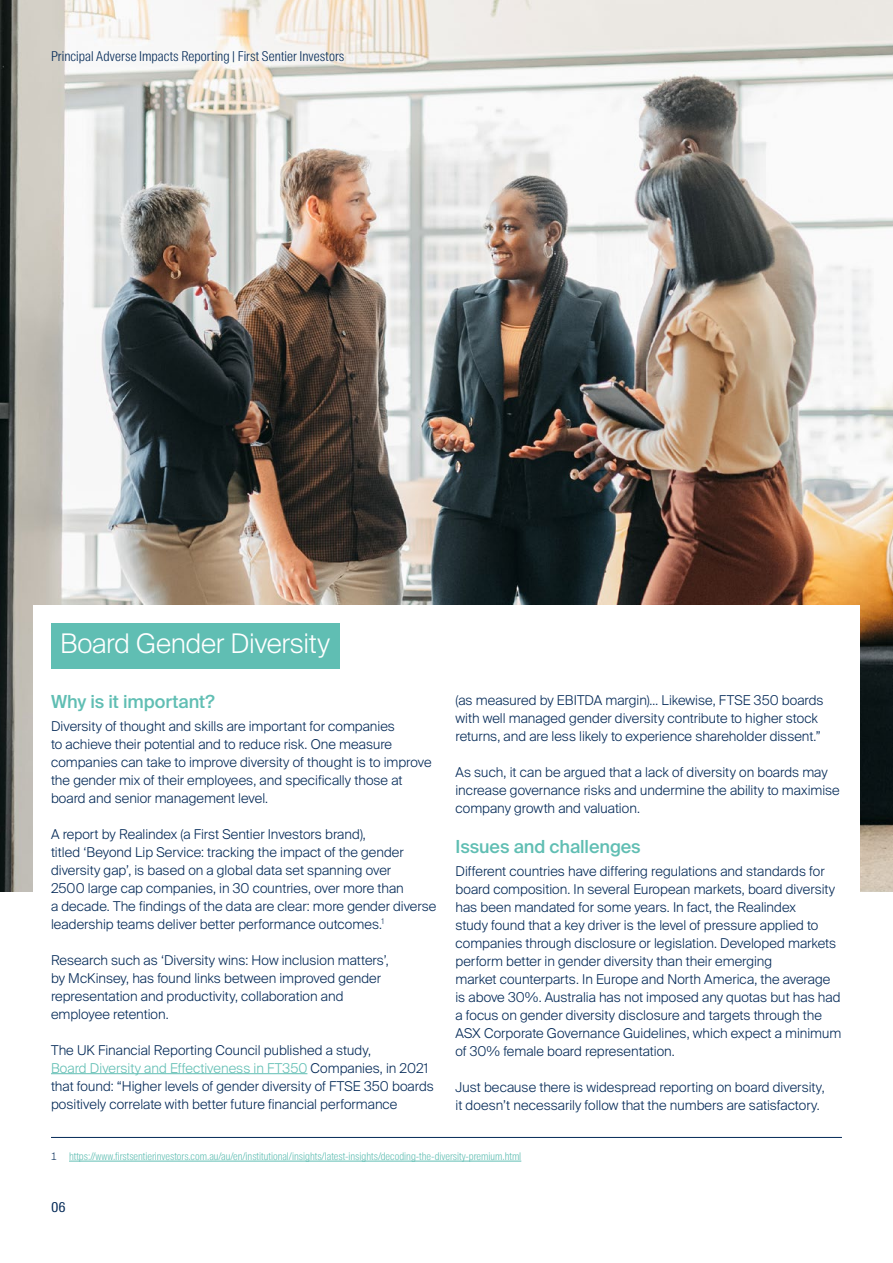
<style>
.page{position:relative;width:893px;height:1263px;background:#fff}
.page>*{position:absolute;margin:0;border:0;box-sizing:border-box;transform-origin:0 0}
.t1{font:300 27px "Suisse Intl";letter-spacing:-.01em;color:#fff}
.t2{font:500 18px "Suisse Intl";letter-spacing:-.005em;color:#60beb3}
.t3{font:300 13.5px/18px "Suisse Intl";letter-spacing:.005em;color:#022856}
.t4{font:300 13.5px "Suisse Intl Cond";letter-spacing:.01em;color:#022856}
.t5{font:13.5px "Suisse Intl Cond";color:#022856}
.t6{font:300 10.5px "Suisse Intl Cond";color:#60beb3}
.s1{color:#60beb3}
.s2{color:#022856}
</style>
<div class="page">
<img style="left:0;top:0;width:893px;height:892px">
<div style="left:33px;top:605px;width:827px;height:89px;background:#fff"></div>
<div style="left:51px;top:623px;width:288px;height:45px;background:#60beb3"></div>
<div style="left:33px;top:694px;width:827px;height:484px;background:#fff"></div>
<hr style="left:51px;top:1073px;width:256px;height:1px;background:#60beb3">
<hr style="left:51px;top:1137px;width:791px;height:1px;background:#022856">
<hr style="left:69px;top:1161px;width:452px;height:1px;background:#60beb3">
<p class="t4" style="left:51px;top:49px;width:295px">Principal Adverse Impacts Reporting | First Sentier Investors</p>
<h1 class="t1" style="left:60px;top:628px;width:271px">Board Gender Diversity</h1>
<h2 class="t2" style="left:51px;top:691px;width:165px">Why is it important?</h2>
<p class="t3" style="left:51px;top:717px;width:382px">Diversity of thought and skills are important for companies<br>to achieve their potential and to reduce risk. One measure companies can take to improve diversity of thought is to improve the gender mix of their employees, and specifically those at board and senior management level.</p>
<p class="t3" style="left:51px;top:825px;width:387px">A report by Realindex (a First Sentier Investors brand),<br>titled ‘Beyond Lip Service: tracking the impact of the gender diversity gap’, is based on a global data set spanning over<br>2500 large cap companies, in 30 countries, over more than<br>a decade. The findings of the data are clear: more gender diverse leadership teams deliver better performance outcomes.<sup>1</sup></p>
<p class="t3" style="left:51px;top:951px;width:339px">Research such as ‘Diversity wins: How inclusion matters’, by McKinsey, has found links between improved gender representation and productivity, collaboration and employee retention.</p>
<p class="t3" style="left:51px;top:1041px;width:384px">The UK Financial Reporting Council published a study,<br><span class="s1">Board Diversity and Effectiveness in FT350</span> Companies, in 2021 that found: “Higher levels of gender diversity of FTSE 350 boards positively correlate with better future financial performance</p>
<p class="t3" style="left:455px;top:691px;width:370px">(as measured by EBITDA margin)… Likewise, FTSE 350 boards with well managed gender diversity contribute to higher stock returns, and are less likely to experience shareholder dissent.”</p>
<p class="t3" style="left:455px;top:763px;width:386px">As such, it can be argued that a lack of diversity on boards may increase governance risks and undermine the ability to maximise company growth and valuation.</p>
<h2 class="t2" style="left:455px;top:836px;width:187px">Issues and challenges</h2>
<p class="t3" style="left:455px;top:862px;width:387px">Different countries have differing regulations and standards for board composition. In several European markets, board diversity has been mandated for some years. In fact, the Realindex<br>study found that a key driver is the level of pressure applied to companies through disclosure or legislation. Developed markets perform better in gender diversity than their emerging<br>market counterparts. In Europe and North America, the average is above 30%. Australia has not imposed any quotas but has had a focus on gender diversity disclosure and targets through the ASX Corporate Governance Guidelines, which expect a minimum of 30% female board representation.</p>
<p class="t3" style="left:455px;top:1078px;width:371px">Just because there is widespread reporting on board diversity, it doesn’t necessarily follow that the numbers are satisfactory.</p>
<p class="t6" style="left:51px;top:1150px;width:472px"><span class="s2">1</span> https://www.firstsentierinvestors.com.au/au/en/institutional/insights/latest-insights/decoding-the-diversity-premium.html</p>
<p class="t5" style="left:51px;top:1199px;width:16px">06</p>
</div>
